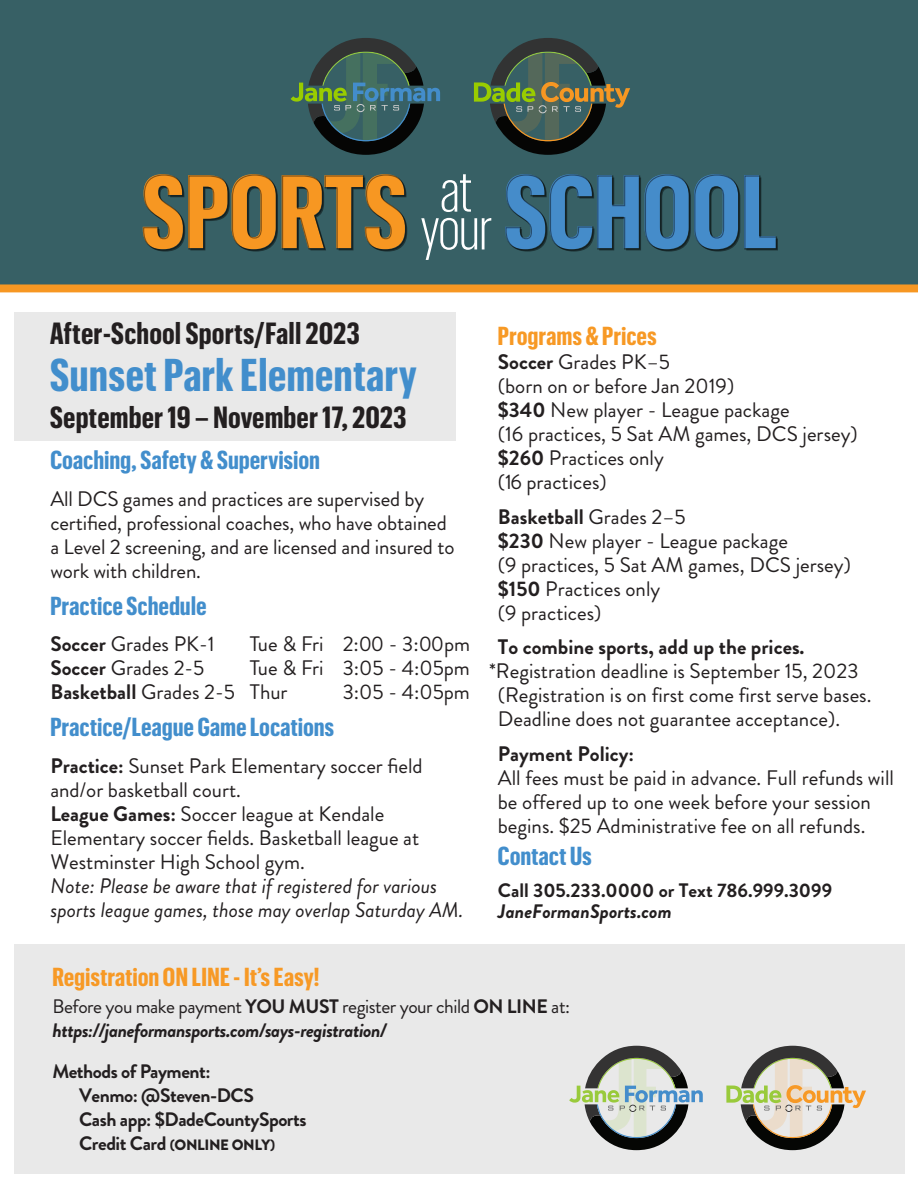
<style>
.page{position:relative;width:918px;height:1188px;background:#fff}
.page>*{position:absolute;margin:0;border:0;box-sizing:border-box;transform-origin:0 0}
.t1{font:700 45px "Human BBY Condensed 77";letter-spacing:.025em;color:#428ecc}
.t2{font:700 30px "Human BBY Condensed 77";letter-spacing:.025em;color:#231f20}
.t3{font:700 25.5px "Human BBY Condensed 77";letter-spacing:.02em;color:#428ecc}
.t4{font:700 25.5px "Human BBY Condensed 77";letter-spacing:.02em;color:#f79925}
.t5{font:21px/24px "Brandon Grotesque";color:#231f20}
.t6{font:italic 21px/24px "Brandon Grotesque";color:#231f20}
.t7{font:700 21px "Brandon Grotesque";color:#231f20}
.t8{font:21px "Brandon Grotesque";letter-spacing:-.02em;color:#231f20}
.t9{font:italic 700 19.5px/24px "Brandon Grotesque";letter-spacing:-.025em;color:#231f20}
.t10{font:700 19.5px/24px "Brandon Grotesque";letter-spacing:-.025em;color:#231f20}
.t11{font:700 19.5px "Brandon Grotesque";color:#231f20}
.t12{font:italic 700 19.5px "Brandon Grotesque";color:#231f20}
.s1{font-weight:700}
.s2{font-weight:400;font-style:normal}
.s3{font-style:normal}
.s4{font-size:15px}
.s5{font-weight:900;font-size:15px}
</style>
<div class="page">
<div style="left:14px;top:313px;width:442px;height:128px;background:#e9e9e9"></div>
<div style="left:0;top:0;width:918px;height:284px;background:#376065"></div>
<svg style="left:442px;top:174px;width:29px;height:38px"></svg>
<svg style="left:421px;top:218px;width:70px;height:42px"></svg>
<svg style="left:143px;top:174px;width:264px;height:78px;background:#9b7639"></svg>
<svg style="left:505px;top:174px;width:273px;height:78px;background:#3a7094"></svg>
<svg style="left:291px;top:38px;width:149px;height:117px;background:#375956"></svg>
<svg style="left:474px;top:38px;width:156px;height:117px;background:#435a4c"></svg>
<svg style="left:0;top:284px;width:918px;height:8px;background:#eb9325"></svg>
<div style="left:14px;top:945px;width:890px;height:229px;background:#e9e9e9"></div>
<svg style="left:569px;top:1046px;width:134px;height:104px"></svg>
<svg style="left:726px;top:1046px;width:140px;height:104px"></svg>
<h2 class="t2" style="left:50px;top:312px;width:311px">After-School Sports/Fall 2023</h2>
<h1 class="t1" style="left:50px;top:343px;width:368px">Sunset Park Elementary</h1>
<h2 class="t2" style="left:50px;top:396px;width:358px">September 19 – November 17, 2023</h2>
<p class="t3" style="left:50px;top:442px;width:271px">Coaching, Safety &amp; Supervision</p>
<p class="t5" style="left:50px;top:487px;width:406px">All DCS games and practices are supervised by certified, professional coaches, who have obtained a Level 2 screening, and are licensed and insured to work with children.</p>
<p class="t3" style="left:50px;top:587px;width:157px">Practice Schedule</p>
<p class="t5" style="left:50px;top:632px;width:166px"><span class="s1">Soccer</span> Grades PK-1</p>
<p class="t8" style="left:250px;top:630px;width:222px">Tue &amp; Fri 2:00 - 3:00pm</p>
<p class="t5" style="left:50px;top:656px;width:156px"><span class="s1">Soccer</span> Grades 2-5</p>
<p class="t5" style="left:50px;top:656px;width:421px;text-indent:200px">Tue &amp; Fri 3:05 - 4:05pm<br><span class="s1">Basketball</span> Grades 2-5 Thur</p>
<p class="t5" style="left:343px;top:680px;width:129px">3:05 - 4:05pm</p>
<p class="t3" style="left:50px;top:709px;width:285px">Practice/League Game Locations</p>
<p class="t5" style="left:50px;top:754px;width:374px"><span class="s1">Practice:</span> Sunset Park Elementary soccer field and/or basketball court.<br><span class="s1">League Games:</span> Soccer league at Kendale Elementary soccer fields. Basketball league at Westminster High School gym.</p>
<p class="t6" style="left:50px;top:874px;width:415px">Note: Please be aware that if registered for various sports league games, those may overlap Saturday AM.</p>
<p class="t4" style="left:498px;top:318px;width:160px">Programs &amp; Prices</p>
<p class="t5" style="left:498px;top:350px;width:361px"><span class="s1">Soccer</span> Grades PK–5<br>(born on or before Jan 2019)<br><span class="s1">$340</span> New player - League package<br>(16 practices, 5 Sat AM games, DCS jersey) <span class="s1">$260</span> Practices only<br>(16 practices)</p>
<p class="t5" style="left:498px;top:505px;width:355px"><span class="s1">Basketball</span> Grades 2–5<br><span class="s1">$230</span> New player - League package<br>(9 practices, 5 Sat AM games, DCS jersey) <span class="s1">$150</span> Practices only<br>(9 practices)</p>
<p class="t7" style="left:498px;top:632px;width:308px">To combine sports, add up the prices.</p>
<p class="t5" style="left:498px;top:659px;width:375px;text-indent:-9px">*Registration deadline is September 15, 2023 (Registration is on first come first serve bases.<br>Deadline does not guarantee acceptance).</p>
<p class="t7" style="left:498px;top:739px;width:138px">Payment Policy:</p>
<p class="t5" style="left:498px;top:766px;width:398px">All fees must be paid in advance. Full refunds will be offered up to one week before your session begins. $25 Administrative fee on all refunds.</p>
<p class="t3" style="left:498px;top:838px;width:95px">Contact Us</p>
<p class="t11" style="left:498px;top:877px;width:336px">Call 305.233.0000 or Text 786.999.3099</p>
<p class="t12" style="left:498px;top:897px;width:175px">JaneFormanSports.com</p>
<p class="t4" style="left:52px;top:959px;width:269px">Registration ON LINE - It’s Easy!</p>
<p class="t9" style="left:52px;top:995px;width:519px"><span class="s2">Before you make payment</span> <span class="s3">YOU MUST</span> <span class="s2">register your child</span> <span class="s3">ON LINE</span> <span class="s2">at: </span>https://janeformansports.com/says-registration/</p>
<p class="t10" style="left:79px;top:1060px;width:229px;text-indent:-27px">Methods of Payment:<br>Venmo: @Steven-DCS<br>Cash app: $DadeCountySports<br>Credit Card <span class="s4">(</span><span class="s5">ONLINE ONLY</span><span class="s4">)</span></p>
</div>
